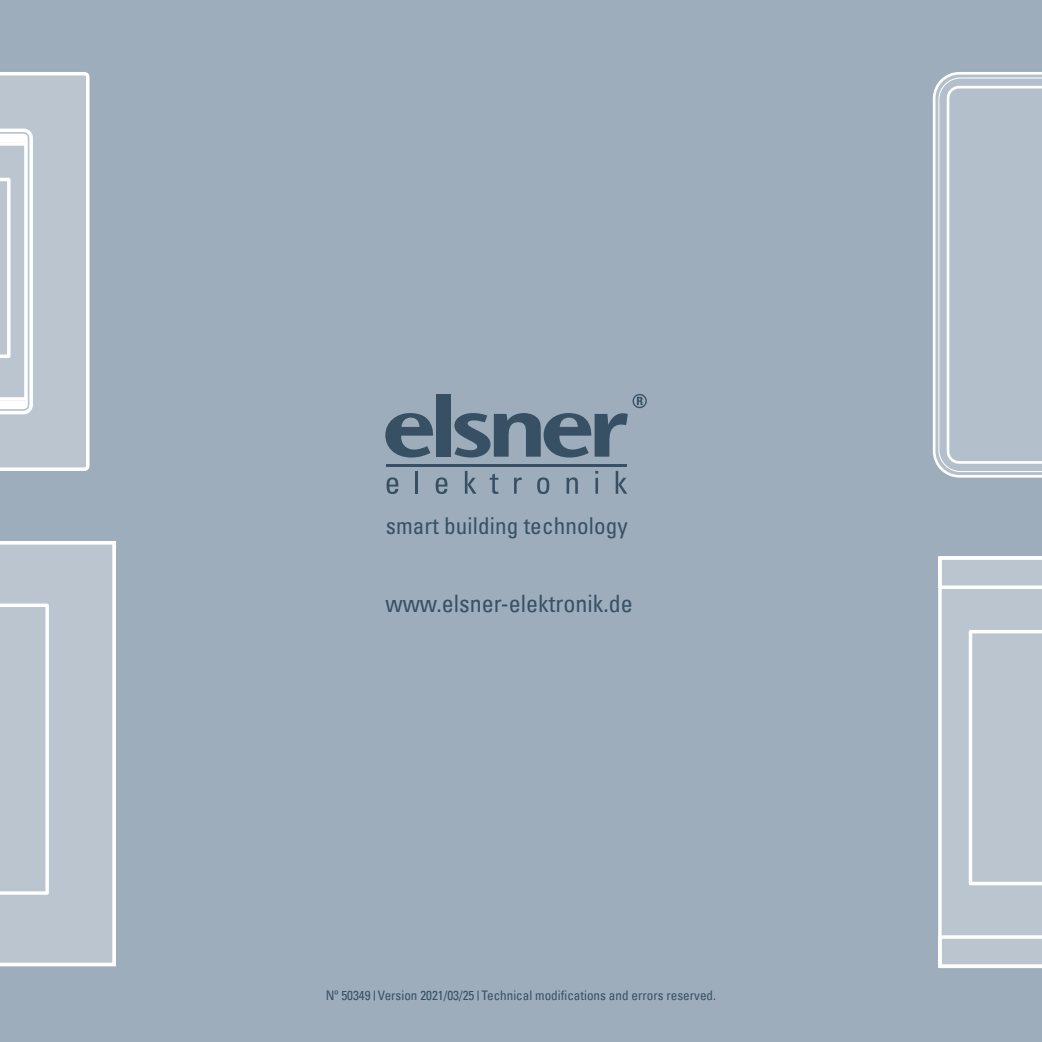
<style>
.page{position:relative;width:1042px;height:1042px;background:#9dadbc}
.page>*{position:absolute;margin:0;border:0;box-sizing:border-box;transform-origin:0 0}
.t1{font:condensed 23.97px "Univers Com 57";color:#385063}
.t2{font:condensed 23.1px "Univers";letter-spacing:.005em;color:#385063}
.t3{font:condensed 13.12px "Univers Com 57";color:#385063}
</style>
<div class="page">
<svg style="left:386px;top:477px;width:12px;height:17px"></svg>
<hr style="left:416px;top:471px;width:2px;height:23px;background:#385063">
<svg style="left:436px;top:477px;width:11px;height:17px"></svg>
<svg style="left:465px;top:471px;width:11px;height:23px"></svg>
<svg style="left:490px;top:473px;width:8px;height:21px"></svg>
<svg style="left:514px;top:477px;width:8px;height:17px"></svg>
<svg style="left:537px;top:477px;width:12px;height:17px"></svg>
<svg style="left:566px;top:477px;width:12px;height:17px"></svg>
<hr style="left:595px;top:478px;width:3px;height:16px;background:#385063">
<svg style="left:616px;top:471px;width:11px;height:23px"></svg>
<hr style="left:387px;top:464px;width:240px;height:2px;background:#385063">
<svg style="left:385px;top:413px;width:49px;height:44px;background:#637889"></svg>
<div style="left:436px;top:394px;width:15px;height:63px;background:#385063"></div>
<svg style="left:454px;top:394px;width:193px;height:63px;background:#788b9b"></svg>
<svg style="left:0;top:72px;width:90px;height:399px"></svg>
<svg style="left:0;top:541px;width:116px;height:425px;background:#bec8d2"></svg>
<svg style="left:933px;top:72px;width:109px;height:406px"></svg>
<svg style="left:938px;top:78px;width:104px;height:394px;background:#b6c3ce"></svg>
<svg style="left:936px;top:554px;width:106px;height:416px"></svg>
<svg style="left:938px;top:556px;width:104px;height:412px;background:#c0cad3"></svg>
<h2 class="t2" style="left:386px;top:512px;width:243px">smart building technology</h2>
<h1 class="t1" style="left:385px;top:588px;width:249px">www.elsner-elektronik.de</h1>
<p class="t3" style="left:326px;top:987px;width:392px">Nº 50349 Version 2021/03/25 Technical modifications and errors reserved.</p>
</div>
